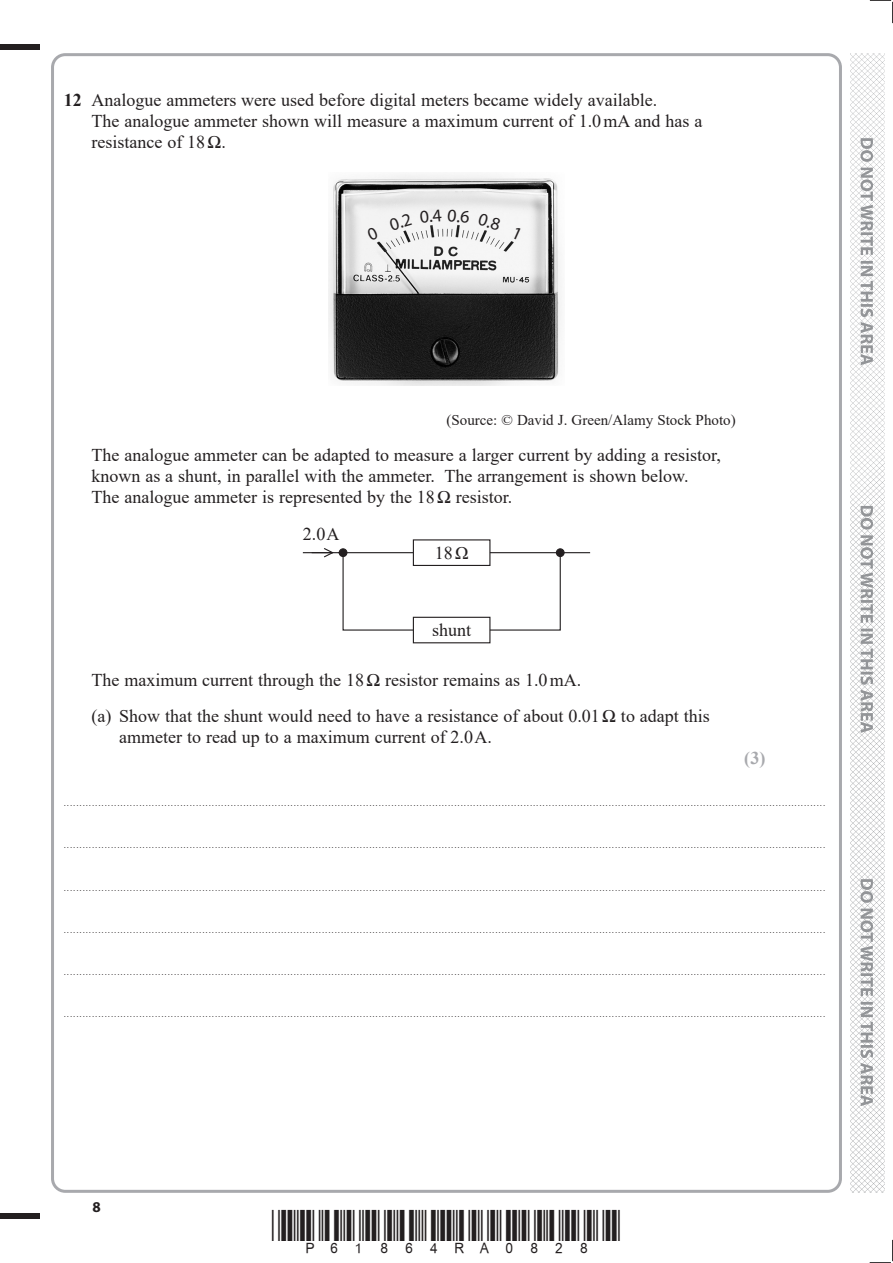
<style>
.page{position:relative;width:893px;height:1263px;background:#fff}
.page>*{position:absolute;margin:0;border:0;box-sizing:border-box;transform-origin:0 0}
.t1{font:18px/21px "Times New Roman";color:#231f20}
.t2{font:700 18px "Times New Roman";color:#a8a9ad}
.t3{font:15px "Times New Roman";color:#231f20}
.t4{font:700 15px "Myriad Pro";color:#231f20}
.t5{font:9px "Times New Roman";color:#231f20}
.s1{font-weight:700}
</style>
<div class="page">
<div style="left:0;top:44px;width:40px;height:5px;background:#231f20"></div>
<div style="left:0;top:1214px;width:40px;height:5px;background:#231f20"></div>
<svg style="left:870px;top:0;width:23px;height:23px"></svg>
<svg style="left:870px;top:1240px;width:23px;height:23px"></svg>
<img style="left:850px;top:53px;width:34px;height:1140px">
<svg style="left:860px;top:138px;width:13px;height:968px"></svg>
<img style="left:328px;top:174px;width:233px;height:212px">
<svg style="left:303px;top:539px;width:287px;height:104px"></svg>
<svg style="left:420px;top:209px;width:50px;height:14px"></svg>
<svg style="left:478px;top:213px;width:23px;height:18px"></svg>
<svg style="left:512px;top:227px;width:9px;height:12px"></svg>
<svg style="left:389px;top:213px;width:23px;height:18px"></svg>
<svg style="left:366px;top:227px;width:13px;height:14px"></svg>
<h1 class="t1" style="left:91px;top:89px;width:612px;text-indent:-28px"><span class="s1">12</span> Analogue ammeters were used before digital meters became widely available.<br>The analogue ammeter shown will measure a maximum current of 1.0mA and has a resistance of 18Ω.</h1>
<h2 class="t3" style="left:447px;top:409px;width:291px">(Source: © David J. Green/Alamy Stock Photo)</h2>
<h1 class="t1" style="left:91px;top:444px;width:631px">The analogue ammeter can be adapted to measure a larger current by adding a resistor, known as a shunt, in parallel with the ammeter. The arrangement is shown below.<br>The analogue ammeter is represented by the 18Ω resistor.</h1>
<h1 class="t1" style="left:303px;top:523px;width:38px">2.0A</h1>
<h1 class="t1" style="left:435px;top:542px;width:35px">18Ω</h1>
<h1 class="t1" style="left:432px;top:619px;width:41px">shunt</h1>
<h1 class="t1" style="left:91px;top:661px;width:620px;line-height:36px">The maximum current through the 18Ω resistor remains as 1.0mA.<br>(a) Show that the shunt would need to have a resistance of about 0.01Ω to adapt this</h1>
<h1 class="t1" style="left:119px;top:726px;width:374px">ammeter to read up to a maximum current of 2.0A.</h1>
<h1 class="t2" style="left:744px;top:745px;width:23px">(3)</h1>
<p class="t5" style="left:64px;top:797px;width:763px">..................................................................................................................................................................................................................................................</p>
<p class="t5" style="left:64px;top:839px;width:763px">..................................................................................................................................................................................................................................................</p>
<p class="t5" style="left:64px;top:881px;width:763px">..................................................................................................................................................................................................................................................</p>
<p class="t5" style="left:64px;top:923px;width:763px">..................................................................................................................................................................................................................................................</p>
<p class="t5" style="left:64px;top:966px;width:763px">..................................................................................................................................................................................................................................................</p>
<p class="t5" style="left:64px;top:1008px;width:763px">..................................................................................................................................................................................................................................................</p>
<h2 class="t4" style="left:92px;top:1197px;width:10px">8</h2>
</div>
